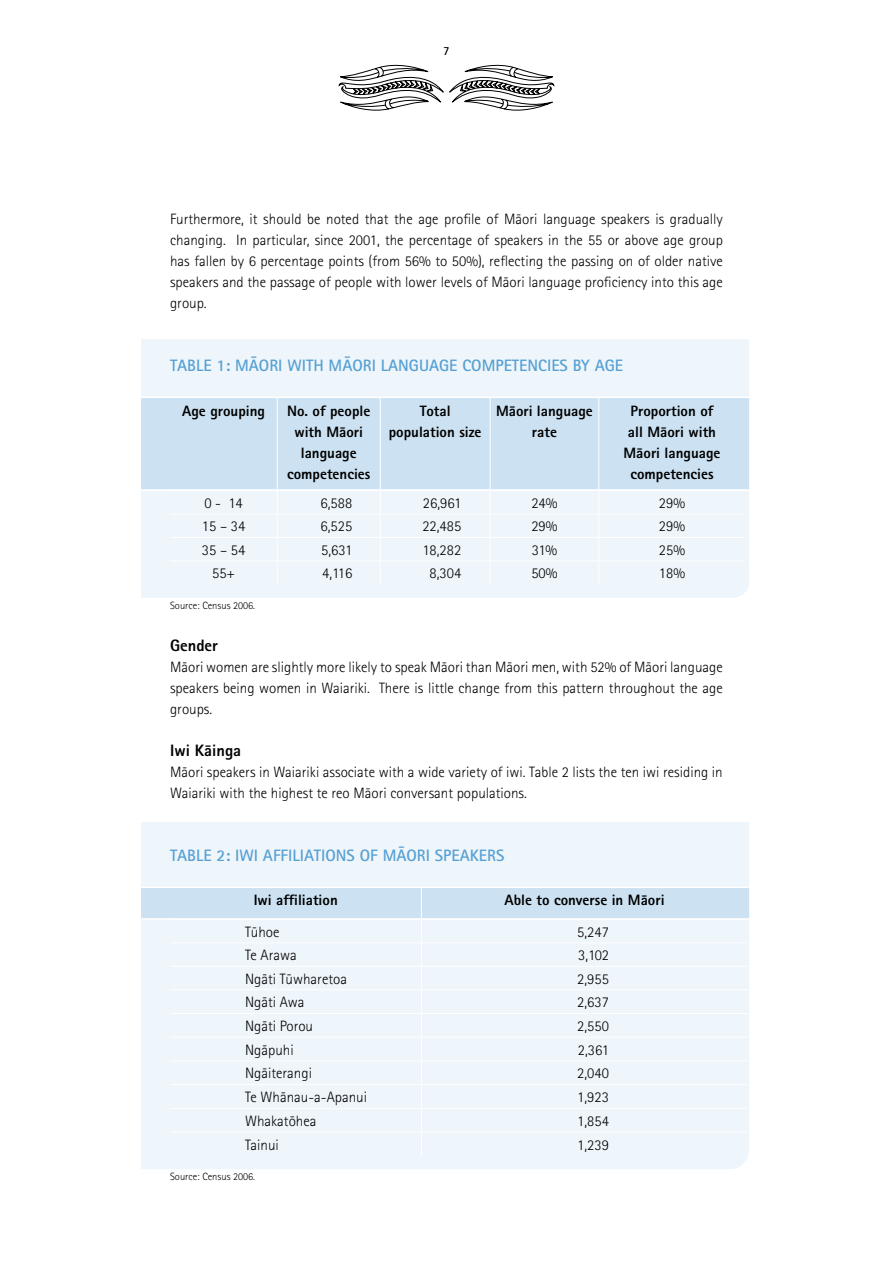
<style>
.page{position:relative;width:893px;height:1263px;background:#fff}
.page>*{position:absolute;margin:0;border:0;box-sizing:border-box;transform-origin:0 0}
.t1{font:700 16.5px "Maori Rotis Sans Serif";color:#56a0d3}
.t2{font:16.5px "Rotis Sans Ex Mi";color:#000}
.t3{font:300 15px/21px "Maori Rotis Sans Serif";color:#000;text-align:justify}
.t4{font:15px/21px "Rotis Sans Ex Mi";color:#000;text-align:center}
.t5{font:300 12px "Maori Rotis Sans Serif";color:#000}
.t6{font:300 10.5px "Maori Rotis Sans Serif";color:#000}
</style>
<div class="page">
<div style="left:141px;top:339px;width:608px;height:259px;background:#eef5fb"></div>
<div style="left:141px;top:397px;width:608px;height:94px;background:#cce2f2"></div>
<div style="left:141px;top:822px;width:608px;height:347px;background:#eef5fb"></div>
<svg style="left:338px;top:64px;width:217px;height:47px"></svg>
<hr style="left:277px;top:398px;width:1px;height:92px;background:#fff">
<hr style="left:380px;top:398px;width:1px;height:92px;background:#fff">
<hr style="left:490px;top:398px;width:1px;height:92px;background:#fff">
<hr style="left:598px;top:398px;width:1px;height:92px;background:#fff">
<hr style="left:170px;top:490px;width:107px;height:1px;background:#fff">
<hr style="left:277px;top:490px;width:103px;height:1px;background:#fff">
<hr style="left:380px;top:490px;width:110px;height:1px;background:#fff">
<hr style="left:490px;top:490px;width:109px;height:1px;background:#fff">
<hr style="left:599px;top:490px;width:146px;height:1px;background:#fff">
<hr style="left:170px;top:514px;width:107px;height:1px;background:#fff">
<hr style="left:277px;top:514px;width:103px;height:1px;background:#fff">
<hr style="left:380px;top:514px;width:110px;height:1px;background:#fff">
<hr style="left:490px;top:514px;width:109px;height:1px;background:#fff">
<hr style="left:599px;top:514px;width:146px;height:1px;background:#fff">
<hr style="left:170px;top:537px;width:107px;height:1px;background:#fff">
<hr style="left:277px;top:537px;width:103px;height:1px;background:#fff">
<hr style="left:380px;top:537px;width:110px;height:1px;background:#fff">
<hr style="left:490px;top:537px;width:109px;height:1px;background:#fff">
<hr style="left:599px;top:537px;width:146px;height:1px;background:#fff">
<hr style="left:170px;top:560px;width:107px;height:1px;background:#fff">
<hr style="left:277px;top:560px;width:103px;height:1px;background:#fff">
<svg style="left:277px;top:491px;width:1px;height:94px"></svg>
<hr style="left:380px;top:560px;width:110px;height:1px;background:#fff">
<svg style="left:380px;top:491px;width:1px;height:94px"></svg>
<hr style="left:490px;top:560px;width:109px;height:1px;background:#fff">
<svg style="left:490px;top:491px;width:1px;height:94px"></svg>
<hr style="left:599px;top:560px;width:146px;height:1px;background:#fff">
<svg style="left:598px;top:491px;width:1px;height:94px"></svg>
<svg style="left:141px;top:886px;width:608px;height:270px;background:#eaf3fa"></svg>
<p class="t5" style="left:444px;top:44px;width:7px">7</p>
<p class="t3" style="left:170px;top:208px;width:554px">Furthermore, it should be noted that the age profile of Mäori language speakers is gradually changing. In particular, since 2001, the percentage of speakers in the 55 or above age group has fallen by 6 percentage points (from 56% to 50%), reflecting the passing on of older native speakers and the passage of people with lower levels of Mäori language proficiency into this age group.</p>
<p class="t1" style="left:170px;top:355px;width:454px">TABLE 1: MÄORI WITH MÄORI LANGUAGE COMPETENCIES BY AG E</p>
<p class="t4" style="left:182px;top:400px;width:84px">Age grouping</p>
<p class="t4" style="left:287px;top:400px;width:85px">No. of people with Mäori language competencies</p>
<p class="t4" style="left:389px;top:400px;width:94px">Total population size</p>
<p class="t4" style="left:496px;top:400px;width:98px">Mäori language rate</p>
<p class="t4" style="left:623px;top:400px;width:98px">Proportion of all Mäori with<br>Mäori language competencies</p>
<p class="t3" style="left:204px;top:492px;width:40px">0 - 14</p>
<p class="t3" style="left:321px;top:492px;width:33px">6,588</p>
<p class="t3" style="left:423px;top:492px;width:40px">26,961</p>
<p class="t3" style="left:531px;top:492px;width:28px">24%</p>
<p class="t3" style="left:659px;top:492px;width:28px">29%</p>
<p class="t3" style="left:202px;top:516px;width:45px">15 – 34</p>
<p class="t3" style="left:321px;top:516px;width:33px">6,525</p>
<p class="t3" style="left:422px;top:516px;width:40px">22,485</p>
<p class="t3" style="left:531px;top:516px;width:28px">29%</p>
<p class="t3" style="left:659px;top:516px;width:28px">29%</p>
<p class="t3" style="left:202px;top:539px;width:45px">35 – 54</p>
<p class="t3" style="left:321px;top:539px;width:33px">5,631</p>
<p class="t3" style="left:422px;top:539px;width:40px">18,282</p>
<p class="t3" style="left:532px;top:539px;width:27px">31%</p>
<p class="t3" style="left:659px;top:539px;width:28px">25%</p>
<p class="t3" style="left:212px;top:563px;width:25px">55+</p>
<p class="t3" style="left:322px;top:563px;width:31px">4,116</p>
<p class="t3" style="left:430px;top:563px;width:33px">8,304</p>
<p class="t3" style="left:531px;top:563px;width:28px">50%</p>
<p class="t3" style="left:659px;top:563px;width:28px">18%</p>
<p class="t6" style="left:170px;top:599px;width:87px">Source: Census 2006.</p>
<p class="t2" style="left:170px;top:634px;width:49px">Gender</p>
<p class="t3" style="left:170px;top:656px;width:554px">Mäori women are slightly more likely to speak Mäori than Mäori men, with 52% of Mäori language speakers being women in Waiariki. There is little change from this pattern throughout the age groups.</p>
<p class="t2" style="left:170px;top:739px;width:73px">Iwi Käinga</p>
<p class="t3" style="left:170px;top:761px;width:554px">Mäori speakers in Waiariki associate with a wide variety of iwi. Table 2 lists the ten iwi residing in<br>Waiariki with the highest te reo Mäori conversant populations.</p>
<p class="t1" style="left:170px;top:845px;width:336px">TABLE 2: IWI AFFILIATIONS OF MÄORI SPEAKERS</p>
<p class="t4" style="left:254px;top:890px;width:86px">Iwi affiliation</p>
<p class="t4" style="left:505px;top:890px;width:161px">Able to converse in Mäori</p>
<p class="t3" style="left:245px;top:921px;width:36px">Tühoe</p>
<p class="t3" style="left:577px;top:921px;width:33px">5,247</p>
<p class="t3" style="left:245px;top:945px;width:53px">Te Arawa</p>
<p class="t3" style="left:578px;top:945px;width:32px">3,102</p>
<p class="t3" style="left:245px;top:968px;width:103px">Ngäti Tüwharetoa</p>
<p class="t3" style="left:577px;top:968px;width:33px">2,955</p>
<p class="t3" style="left:245px;top:991px;width:61px">Ngäti Awa</p>
<p class="t3" style="left:577px;top:991px;width:33px">2,637</p>
<p class="t3" style="left:245px;top:1015px;width:70px">Ngäti Porou</p>
<p class="t3" style="left:577px;top:1015px;width:33px">2,550</p>
<p class="t3" style="left:245px;top:1039px;width:50px">Ngäpuhi</p>
<p class="t3" style="left:578px;top:1039px;width:33px">2,361</p>
<p class="t3" style="left:245px;top:1063px;width:68px">Ngäiterangi</p>
<p class="t3" style="left:577px;top:1063px;width:33px">2,040</p>
<p class="t3" style="left:245px;top:1086px;width:123px">Te Whänau-a-Apanui</p>
<p class="t3" style="left:577px;top:1086px;width:33px">1,923</p>
<p class="t3" style="left:245px;top:1110px;width:73px">Whakatöhea</p>
<p class="t3" style="left:577px;top:1110px;width:33px">1,854</p>
<p class="t3" style="left:245px;top:1134px;width:35px">Tainui</p>
<p class="t3" style="left:577px;top:1134px;width:33px">1,239</p>
<p class="t6" style="left:170px;top:1170px;width:87px">Source: Census 2006.</p>
</div>
